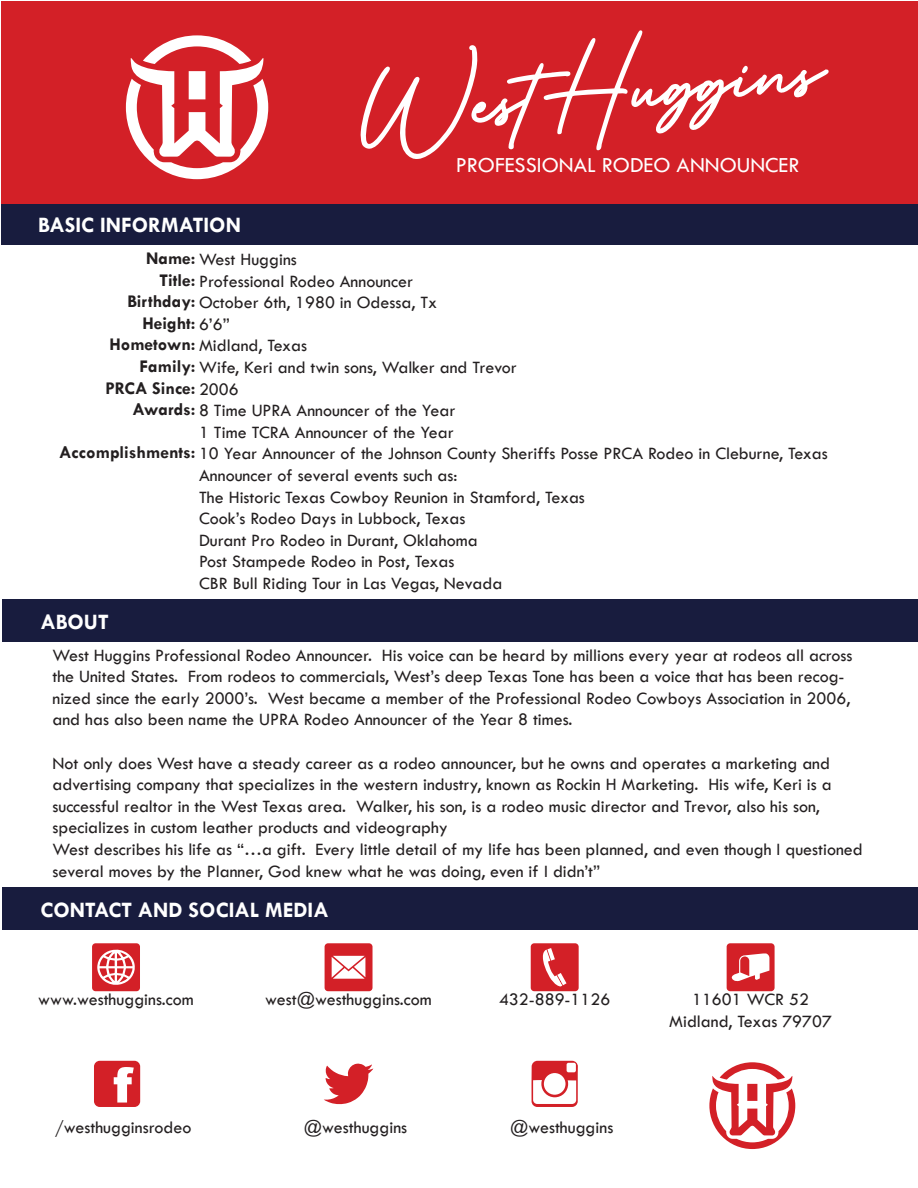
<style>
.page{position:relative;width:918px;height:1188px;background:#fff}
.page>*{position:absolute;margin:0;border:0;box-sizing:border-box;transform-origin:0 0}
.t1{font:700 22.2px "Tw Cen";color:#fff}
.t2{font:22.2px "Tw Cen";color:#fff}
.t3{font:18px/21.6px "Tw Cen";color:#231f20}
.t4{font:700 18px "Tw Cen";color:#231f20}
.s1{font-weight:700}
.s2{font-weight:400}
</style>
<div class="page">
<div style="left:2px;top:202px;width:916px;height:42px;background:#181c3e"></div>
<div style="left:2px;top:1px;width:916px;height:203px;background:#d32027"></div>
<div style="left:92px;top:943px;width:48px;height:48px;background:#d32027;border-radius:4px"></div>
<div style="left:727px;top:943px;width:48px;height:48px;background:#d32027;border-radius:4px"></div>
<div style="left:531px;top:943px;width:48px;height:48px;background:#d32027;border-radius:4px"></div>
<div style="left:325px;top:943px;width:48px;height:48px;background:#d32027;border-radius:4px"></div>
<svg style="left:324px;top:1063px;width:49px;height:42px"></svg>
<svg style="left:531px;top:1061px;width:47px;height:46px"></svg>
<svg style="left:94px;top:1061px;width:46px;height:46px"></svg>
<svg style="left:542px;top:948px;width:25px;height:38px"></svg>
<svg style="left:731px;top:953px;width:38px;height:28px"></svg>
<svg style="left:332px;top:956px;width:33px;height:23px"></svg>
<svg style="left:97px;top:949px;width:38px;height:36px"></svg>
<svg style="left:360px;top:30px;width:469px;height:129px"></svg>
<svg style="left:126px;top:35px;width:142px;height:144px"></svg>
<div style="left:2px;top:600px;width:916px;height:42px;background:#181c3e"></div>
<div style="left:2px;top:888px;width:916px;height:42px;background:#181c3e"></div>
<svg style="left:709px;top:1062px;width:86px;height:87px"></svg>
<p class="t2" style="left:456px;top:152px;width:345px">PROFESSIONAL RODEO ANNOUNCER</p>
<p class="t1" style="left:38px;top:211px;width:204px">BASIC INFORMATION</p>
<p class="t3" style="left:146px;top:248px;width:152px"><span class="s1">Name:</span> West Huggins</p>
<p class="t3" style="left:160px;top:270px;width:255px"><span class="s1">Title:</span> Professional Rodeo Announcer</p>
<p class="t3" style="left:127px;top:292px;width:311px"><span class="s1">Birthday:</span> October 6th, 1980 in Odessa, Tx</p>
<p class="t4" style="left:142px;top:312px;width:89px">Height: <span class="s2">6’6”</span></p>
<p class="t3" style="left:109px;top:335px;width:199px"><span class="s1">Hometown:</span> Midland, Texas</p>
<p class="t3" style="left:140px;top:356px;width:379px"><span class="s1">Family:</span> Wife, Keri and twin sons, Walker and Trevor</p>
<p class="t4" style="left:105px;top:377px;width:135px">PRCA Since: <span class="s2">2006</span></p>
<p class="t3" style="left:132px;top:400px;width:324px"><span class="s1">Awards:</span> 8 Time UPRA Announcer of the Year</p>
<p class="t3" style="left:59px;top:443px;width:770px"><span class="s1">Accomplishments:</span> 10 Year Announcer of the Johnson County Sheriffs Posse PRCA Rodeo in Cleburne, Texas</p>
<p class="t3" style="left:199px;top:421px;width:256px">1 Time TCRA Announcer of the Year</p>
<p class="t3" style="left:199px;top:464px;width:387px">Announcer of several events such as:<br>The Historic Texas Cowboy Reunion in Stamford, Texas Cook’s Rodeo Days in Lubbock, Texas<br>Durant Pro Rodeo in Durant, Oklahoma<br>Post Stampede Rodeo in Post, Texas<br>CBR Bull Riding Tour in Las Vegas, Nevada</p>
<p class="t1" style="left:40px;top:609px;width:70px">ABOUT</p>
<p class="t3" style="left:52px;top:644px;width:802px">West Huggins Professional Rodeo Announcer. His voice can be heard by millions every year at rodeos all across the United States. From rodeos to commercials, West’s deep Texas Tone has been a voice that has been recog&shy;nized since the early 2000’s. West became a member of the Professional Rodeo Cowboys Association in 2006, and has also been name the UPRA Rodeo Announcer of the Year 8 times.</p>
<p class="t3" style="left:52px;top:752px;width:812px">Not only does West have a steady career as a rodeo announcer, but he owns and operates a marketing and advertising company that specializes in the western industry, known as Rockin H Marketing. His wife, Keri is a successful realtor in the West Texas area. Walker, his son, is a rodeo music director and Trevor, also his son, specializes in custom leather products and videography<br>West describes his life as “…a gift. Every little detail of my life has been planned, and even though I questioned several moves by the Planner, God knew what he was doing, even if I didn’t”</p>
<p class="t1" style="left:40px;top:897px;width:290px">CONTACT AND SOCIAL MEDIA</p>
<p class="t3" style="left:38px;top:989px;width:157px">www.westhuggins.com</p>
<p class="t3" style="left:265px;top:989px;width:168px">west@westhuggins.com</p>
<p class="t3" style="left:499px;top:989px;width:113px">432-889-1126</p>
<p class="t3" style="left:669px;top:989px;width:164px;text-align:center">11601 WCR 52<br>Midland, Texas 79707</p>
<p class="t3" style="left:55px;top:1116px;width:138px">/westhugginsrodeo</p>
<p class="t3" style="left:304px;top:1116px;width:105px">@westhuggins</p>
<p class="t3" style="left:510px;top:1116px;width:105px">@westhuggins</p>
</div>
